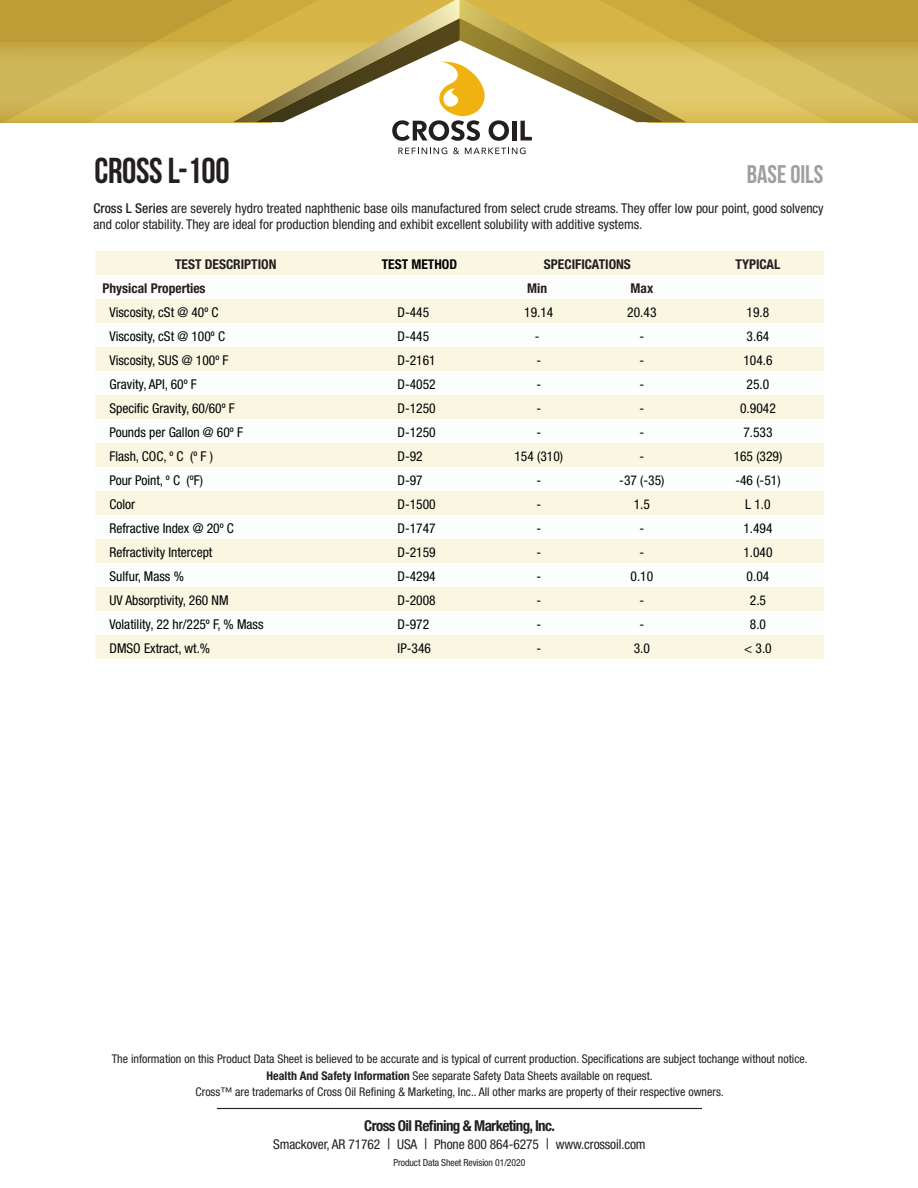
<style>
.page{position:relative;width:918px;height:1188px;background:#fff}
.page>*{position:absolute;margin:0;border:0;box-sizing:border-box;transform-origin:0 0}
.t1{font:36px "Bebas Neue";letter-spacing:-.01em;color:#231f20}
.t2{font:25.5px "Bebas Neue";color:#9d9fa2}
.t3{font:700 condensed 15px "Helvetica Neue LT Std";letter-spacing:-.04em;color:#231f20}
.t4{font:condensed 13.5px "Helvetica Neue LT Std";color:#000}
.t5{font:condensed 13.5px/16.5px "Helvetica Neue LT Std";color:#231f20}
.t6{font:700 condensed 13.5px "Helvetica Neue LT Std";color:#231f20}
.t7{font:700 condensed 13.5px "Helvetica Neue LT Std";color:#000}
.t8{font:condensed 12px "Helvetica Neue LT Std";color:#231f20}
.t9{font:condensed 9.75px "Helvetica Neue LT Std";letter-spacing:-.01em;color:#231f20}
.s1{font-weight:500}
.s2{font-weight:700}
.s3{font-size:15px}
</style>
<div class="page">
<hr style="left:217px;top:1108px;width:485px;height:1px;background:#231f20">
<div style="left:95px;top:251px;width:729px;height:408px;background:#f9f6e2"></div>
<svg style="left:95px;top:275px;width:729px;height:360px"></svg>
<svg style="left:0;top:0;width:918px;height:141px"></svg>
<svg style="left:398px;top:148px;width:49px;height:6px"></svg>
<svg style="left:453px;top:148px;width:6px;height:6px"></svg>
<svg style="left:465px;top:148px;width:61px;height:6px"></svg>
<p class="t1" style="left:94px;top:151px;width:137px">CROSS L-100</p>
<p class="t2" style="left:747px;top:160px;width:78px">BASE OILS</p>
<p class="t5" style="left:93px;top:199px;width:732px"><span class="s1">Cross L Series</span> are severely hydro treated naphthenic base oils manufactured from select crude streams. They offer low pour point, good solvency and color stability. They are ideal for production blending and exhibit excellent solubility with additive systems.</p>
<p class="t6" style="left:175px;top:256px;width:103px">TEST DESCRIPTION</p>
<p class="t7" style="left:382px;top:256px;width:77px">TEST METHOD</p>
<p class="t6" style="left:544px;top:256px;width:88px">SPECIFICATIONS</p>
<p class="t6" style="left:736px;top:256px;width:46px">TYPICAL</p>
<p class="t6" style="left:102px;top:280px;width:105px">Physical Properties</p>
<p class="t6" style="left:527px;top:280px;width:21px">Min</p>
<p class="t6" style="left:631px;top:280px;width:24px">Max</p>
<p class="t4" style="left:110px;top:304px;width:111px">Viscosity, cSt @ 40º C</p>
<p class="t4" style="left:398px;top:304px;width:33px">D-445</p>
<p class="t4" style="left:524px;top:304px;width:31px">19.14</p>
<p class="t4" style="left:627px;top:304px;width:31px">20.43</p>
<p class="t4" style="left:747px;top:304px;width:24px">19.8</p>
<p class="t4" style="left:110px;top:328px;width:117px">Viscosity, cSt @ 100º C</p>
<p class="t4" style="left:398px;top:328px;width:33px">D-445</p>
<p class="t4" style="left:535px;top:328px;width:6px">-</p>
<p class="t4" style="left:640px;top:328px;width:6px">-</p>
<p class="t4" style="left:747px;top:328px;width:24px">3.64</p>
<p class="t4" style="left:110px;top:352px;width:121px">Viscosity, SUS @ 100º F</p>
<p class="t4" style="left:398px;top:352px;width:40px">D-2161</p>
<p class="t4" style="left:536px;top:352px;width:6px">-</p>
<p class="t4" style="left:640px;top:352px;width:6px">-</p>
<p class="t4" style="left:743px;top:352px;width:31px">104.6</p>
<p class="t4" style="left:110px;top:376px;width:89px">Gravity, API, 60º F</p>
<p class="t4" style="left:398px;top:376px;width:40px">D-4052</p>
<p class="t4" style="left:536px;top:376px;width:6px">-</p>
<p class="t4" style="left:640px;top:376px;width:6px">-</p>
<p class="t4" style="left:747px;top:376px;width:24px">25.0</p>
<p class="t4" style="left:110px;top:400px;width:127px">Specific Gravity, 60/60º F</p>
<p class="t4" style="left:398px;top:400px;width:40px">D-1250</p>
<p class="t4" style="left:536px;top:400px;width:6px">-</p>
<p class="t4" style="left:640px;top:400px;width:6px">-</p>
<p class="t4" style="left:740px;top:400px;width:37px">0.9042</p>
<p class="t4" style="left:110px;top:424px;width:135px">Pounds per Gallon @ 60º F</p>
<p class="t4" style="left:398px;top:424px;width:40px">D-1250</p>
<p class="t4" style="left:536px;top:424px;width:6px">-</p>
<p class="t4" style="left:640px;top:424px;width:6px">-</p>
<p class="t4" style="left:743px;top:424px;width:31px">7.533</p>
<p class="t4" style="left:110px;top:448px;width:105px">Flash, COC, º C (º F )</p>
<p class="t4" style="left:398px;top:448px;width:27px">D-92</p>
<p class="t4" style="left:514px;top:448px;width:50px">154 (310)</p>
<p class="t4" style="left:640px;top:448px;width:6px">-</p>
<p class="t4" style="left:734px;top:448px;width:50px">165 (329)</p>
<p class="t4" style="left:110px;top:472px;width:95px">Pour Point, º C (ºF)</p>
<p class="t4" style="left:398px;top:472px;width:27px">D-97</p>
<p class="t4" style="left:536px;top:472px;width:6px">-</p>
<p class="t4" style="left:619px;top:472px;width:47px">-37 (-35)</p>
<p class="t4" style="left:735px;top:472px;width:47px">-46 (-51)</p>
<p class="t4" style="left:110px;top:496px;width:27px">Color</p>
<p class="t4" style="left:398px;top:496px;width:40px">D-1500</p>
<p class="t4" style="left:536px;top:496px;width:6px">-</p>
<p class="t4" style="left:634px;top:496px;width:18px">1.5</p>
<p class="t4" style="left:745px;top:496px;width:27px">L 1.0</p>
<p class="t4" style="left:110px;top:520px;width:126px">Refractive Index @ 20º C</p>
<p class="t4" style="left:398px;top:520px;width:40px">D-1747</p>
<p class="t4" style="left:536px;top:520px;width:6px">-</p>
<p class="t4" style="left:640px;top:520px;width:6px">-</p>
<p class="t4" style="left:743px;top:520px;width:31px">1.494</p>
<p class="t4" style="left:110px;top:544px;width:104px">Refractivity Intercept</p>
<p class="t4" style="left:398px;top:544px;width:40px">D-2159</p>
<p class="t4" style="left:536px;top:544px;width:6px">-</p>
<p class="t4" style="left:640px;top:544px;width:6px">-</p>
<p class="t4" style="left:743px;top:544px;width:31px">1.040</p>
<p class="t4" style="left:110px;top:568px;width:76px">Sulfur, Mass %</p>
<p class="t4" style="left:398px;top:568px;width:40px">D-4294</p>
<p class="t4" style="left:536px;top:568px;width:6px">-</p>
<p class="t4" style="left:631px;top:568px;width:24px">0.10</p>
<p class="t4" style="left:747px;top:568px;width:24px">0.04</p>
<p class="t4" style="left:110px;top:592px;width:121px">UV Absorptivity, 260 NM</p>
<p class="t4" style="left:398px;top:592px;width:40px">D-2008</p>
<p class="t4" style="left:536px;top:592px;width:6px">-</p>
<p class="t4" style="left:640px;top:592px;width:6px">-</p>
<p class="t4" style="left:750px;top:592px;width:18px">2.5</p>
<p class="t4" style="left:110px;top:616px;width:156px">Volatility, 22 hr/225º F, % Mass</p>
<p class="t4" style="left:398px;top:616px;width:33px">D-972</p>
<p class="t4" style="left:536px;top:616px;width:6px">-</p>
<p class="t4" style="left:640px;top:616px;width:6px">-</p>
<p class="t4" style="left:750px;top:616px;width:18px">8.0</p>
<p class="t4" style="left:110px;top:640px;width:102px">DMSO Extract, wt.%</p>
<p class="t4" style="left:398px;top:640px;width:35px">IP-346</p>
<p class="t4" style="left:536px;top:640px;width:6px">-</p>
<p class="t4" style="left:634px;top:640px;width:18px">3.0</p>
<p class="t4" style="left:744px;top:640px;width:29px">&lt; 3.0</p>
<p class="t8" style="left:112px;top:1052px;width:697px">The information on this Product Data Sheet is believed to be accurate and is typical of current production. Specifications are subject tochange without notice.</p>
<p class="t8" style="left:267px;top:1068px;width:388px"><span class="s2">Health And Safety Information</span> See separate Safety Data Sheets available on request.</p>
<p class="t8" style="left:196px;top:1085px;width:530px">Cross™ are trademarks of Cross Oil Refining &amp; Marketing, Inc.. All other marks are property of their respective owners.</p>
<p class="t3" style="left:364px;top:1117px;width:192px">Cross Oil Refining &amp; Marketing, Inc.</p>
<p class="t5" style="left:273px;top:1136px;width:374px">Smackover, AR 71762 <span class="s3">|</span> USA <span class="s3">|</span> Phone 800 864-6275 <span class="s3">|</span> www.crossoil.com</p>
<p class="t9" style="left:394px;top:1157px;width:133px">Product Data Sheet Revision 01/2020</p>
</div>
